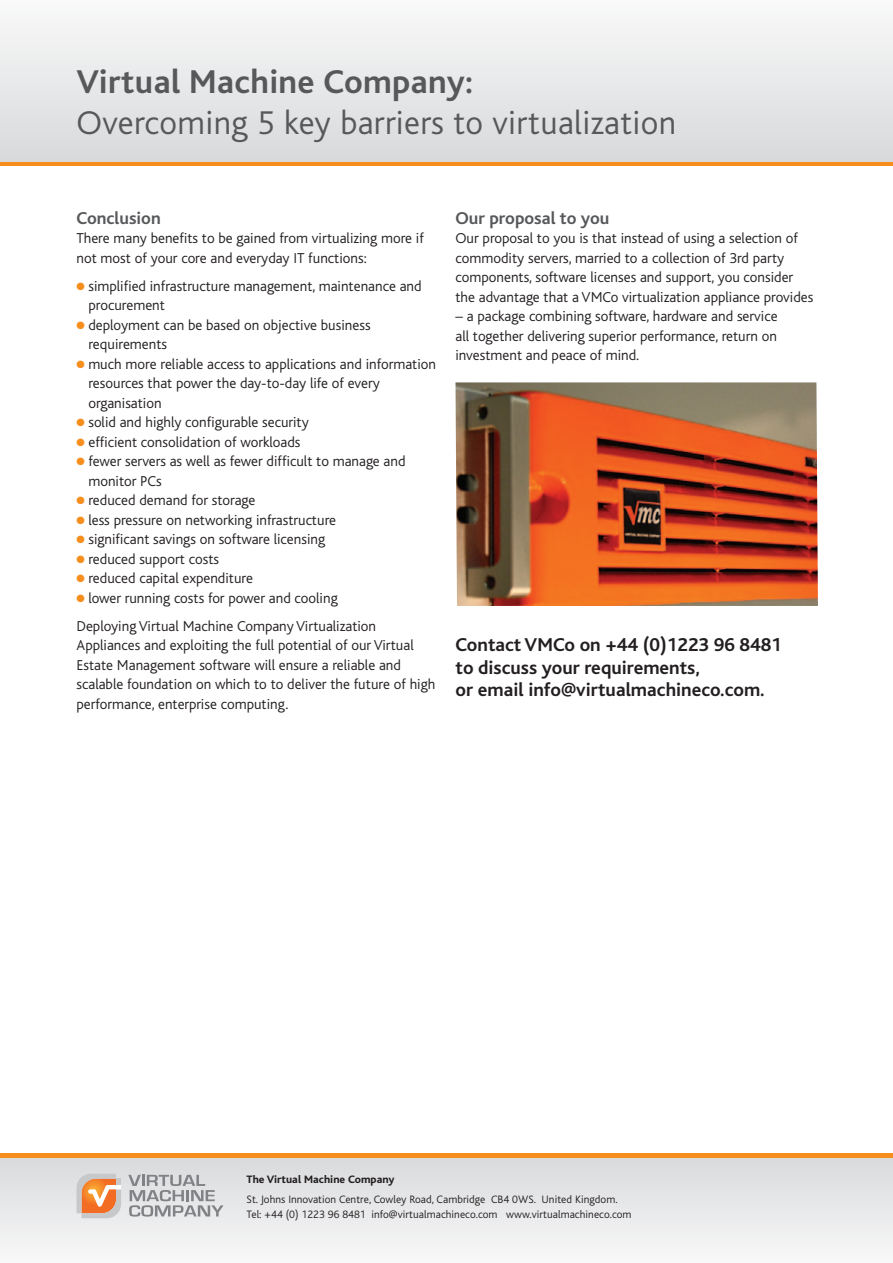
<style>
.page{position:relative;width:893px;height:1263px;background:#fff}
.page>*{position:absolute;margin:0;border:0;box-sizing:border-box;transform-origin:0 0}
.t1{font:300 34.5px "Bliss";letter-spacing:.01em;color:#57585a}
.t2{font:700 34.5px "Bliss";letter-spacing:.01em;color:#57585a}
.t3{font:700 19.5px/22.5px "Bliss";color:#231f20}
.t4{font:700 18px "Bliss";color:#57585a}
.t5{font:300 15px/19.5px "Bliss";color:#231f20}
.t6{font:300 11.25px/15px "Bliss";letter-spacing:.005em;color:#231f20}
.t7{font:800 11.25px "Bliss";letter-spacing:.005em;color:#231f20}
.s1{color:#f68e1e}
</style>
<div class="page">
<div style="left:0;top:1153px;width:893px;height:5px;background:#f68e1e"></div>
<div style="left:0;top:1158px;width:893px;height:105px;background:linear-gradient(to bottom,#d9dadc,#f8f8f9)"></div>
<svg style="left:128px;top:1175px;width:96px;height:41px;background:#c1c2c4"></svg>
<svg style="left:77px;top:1174px;width:44px;height:44px;background:#e4ac87"></svg>
<img style="left:455px;top:382px;width:363px;height:224px">
<hr style="left:0;top:162px;width:893px;height:4px;background:#f68e1e">
<div style="left:0;top:0;width:893px;height:162px;background:linear-gradient(to bottom,#f9f9fa,#d9dadc)"></div>
<h1 class="t2" style="left:77px;top:63px;width:398px">Virtual Machine Company:</h1>
<h1 class="t1" style="left:77px;top:104px;width:601px">Overcoming 5 key barriers to virtualization</h1>
<p class="t4" style="left:77px;top:208px;width:86px">Conclusion</p>
<p class="t5" style="left:77px;top:229px;width:349px">There many benefits to be gained from virtualizing more if not most of your core and everyday IT functions:</p>
<p class="t5" style="left:88px;top:276px;width:335px;text-indent:-12px"><span class="s1">●</span> simplified infrastructure management, maintenance and procurement</p>
<p class="t5" style="left:88px;top:315px;width:284px;text-indent:-12px"><span class="s1">●</span> deployment can be based on objective business requirements</p>
<p class="t5" style="left:88px;top:354px;width:349px;text-indent:-12px"><span class="s1">●</span> much more reliable access to applications and information resources that power the day-to-day life of every organisation</p>
<p class="t5" style="left:77px;top:413px;width:234px"><span class="s1">●</span> solid and highly configurable security</p>
<p class="t5" style="left:77px;top:432px;width:225px"><span class="s1">●</span> efficient consolidation of workloads</p>
<p class="t5" style="left:88px;top:452px;width:319px;text-indent:-12px"><span class="s1">●</span> fewer servers as well as fewer difficult to manage and monitor PCs</p>
<p class="t5" style="left:77px;top:491px;width:180px"><span class="s1">●</span> reduced demand for storage</p>
<p class="t5" style="left:77px;top:510px;width:261px"><span class="s1">●</span> less pressure on networking infrastructure</p>
<p class="t5" style="left:77px;top:530px;width:250px"><span class="s1">●</span> significant savings on software licensing</p>
<p class="t5" style="left:77px;top:549px;width:144px"><span class="s1">●</span> reduced support costs</p>
<p class="t5" style="left:77px;top:569px;width:178px"><span class="s1">●</span> reduced capital expenditure</p>
<p class="t5" style="left:77px;top:584px;width:301px;line-height:28px"><span class="s1">●</span> lower running costs for power and cooling<br>Deploying Virtual Machine Company Virtualization</p>
<p class="t5" style="left:77px;top:636px;width:360px">Appliances and exploiting the full potential of our Virtual Estate Management software will ensure a reliable and scalable foundation on which to to deliver the future of high performance, enterprise computing.</p>
<p class="t4" style="left:455px;top:208px;width:155px">Our proposal to you</p>
<p class="t5" style="left:455px;top:229px;width:359px">Our proposal to you is that instead of using a selection of commodity servers, married to a collection of 3rd party components, software licenses and support, you consider the advantage that a VMCo virtualization appliance provides</p>
<p class="t5" style="left:455px;top:307px;width:324px;text-align:justify">– a package combining software, hardware and service all together delivering superior performance, return on investment and peace of mind.</p>
<h2 class="t3" style="left:455px;top:634px;width:328px">Contact VMCo on +44 (0)1223 96 8481 to discuss your requirements,<br>or email info@virtualmachineco.com.</h2>
<p class="t7" style="left:247px;top:1174px;width:149px">The Virtual Machine Company</p>
<p class="t6" style="left:247px;top:1191px;width:386px">St. Johns Innovation Centre, Cowley Road, Cambridge CB4 0WS. United Kingdom.<br>Tel: +44 (0) 1223 96 8481 info@virtualmachineco.com www.virtualmachineco.com</p>
</div>
